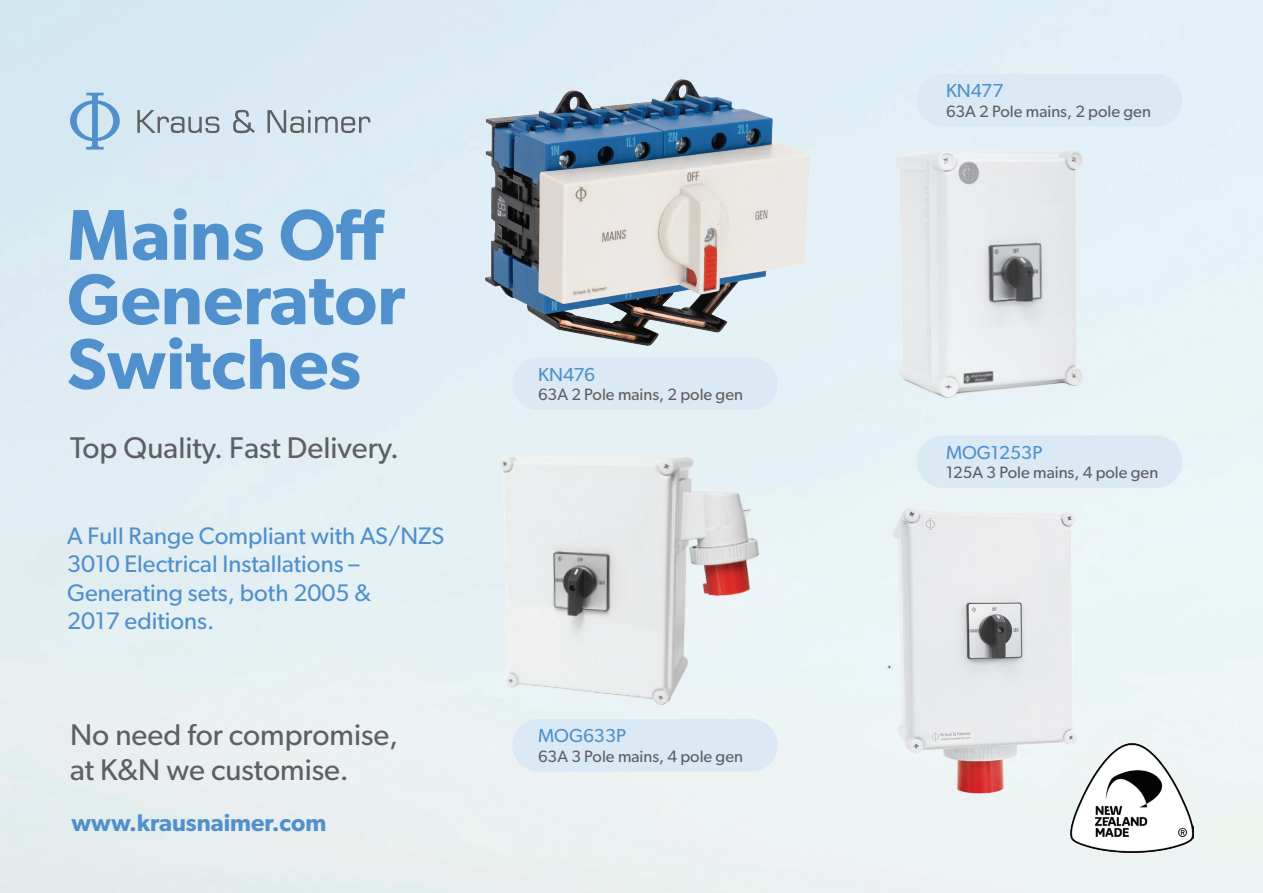
<style>
.page{position:relative;width:1263px;height:893px;background:#fff}
.page>*{position:absolute;margin:0;border:0;box-sizing:border-box;transform-origin:0 0}
.t1{font:600 72px/64.5px "Gibson";color:#5090cc}
.t2{font:30px/34.5px "Gibson";color:#5f5f62}
.t3{font:24px/28.5px "Gibson";color:#5090cc}
.t4{font:600 24px "Gibson";color:#5090cc}
.t5{font:18.9px "Gibson";color:#5090cc}
.t6{font:16.5px "Gibson";color:#5f5f62}
</style>
<div class="page">
<img style="left:0;top:0;width:1263px;height:893px">
<img style="left:442px;top:74px;width:424px;height:283px">
<svg style="left:137px;top:110px;width:82px;height:23px;background:#b6c3c9"></svg>
<svg style="left:233px;top:110px;width:22px;height:23px"></svg>
<svg style="left:267px;top:110px;width:103px;height:23px;background:#b8c3ca"></svg>
<svg style="left:70px;top:93px;width:50px;height:57px;background:#a8cae4"></svg>
<img style="left:1070px;top:743px;width:123px;height:109px">
<img style="left:479px;top:442px;width:295px;height:272px">
<img style="left:890px;top:142px;width:203px;height:263px">
<img style="left:883px;top:497px;width:202px;height:305px">
<div style="left:512px;top:357px;width:266px;height:53px;background:#dae9f3;border-radius:26px"></div>
<div style="left:512px;top:719px;width:266px;height:52px;background:#dae9f3;border-radius:26px"></div>
<div style="left:917px;top:74px;width:265px;height:52px;background:#dae9f3;border-radius:26px"></div>
<div style="left:917px;top:435px;width:265px;height:53px;background:#dae9f3;border-radius:26px"></div>
<h1 class="t1" style="left:67px;top:201px;width:340px">Mains Off<br>Generator<br>Switches</h1>
<p class="t2" style="left:70px;top:430px;width:330px">Top Quality. Fast Delivery.</p>
<p class="t3" style="left:67px;top:521px;width:379px">A Full Range Compliant with AS/NZS<br>3010 Electrical Installations –<br>Generating sets, both 2005 &amp;<br>2017 editions.</p>
<p class="t2" style="left:70px;top:717px;width:330px">No need for compromise, at K&amp;N we customise.</p>
<p class="t4" style="left:72px;top:808px;width:256px">www.krausnaimer.com</p>
<p class="t5" style="left:538px;top:363px;width:59px">KN476</p>
<p class="t6" style="left:538px;top:385px;width:206px">63A 2 Pole mains, 2 pole gen</p>
<p class="t5" style="left:538px;top:724px;width:89px">MOG633P</p>
<p class="t6" style="left:538px;top:746px;width:206px">63A 3 Pole mains, 4 pole gen</p>
<p class="t5" style="left:946px;top:79px;width:59px">KN477</p>
<p class="t6" style="left:946px;top:101px;width:206px">63A 2 Pole mains, 2 pole gen</p>
<p class="t5" style="left:946px;top:441px;width:98px">MOG1253P</p>
<p class="t6" style="left:946px;top:463px;width:214px">125A 3 Pole mains, 4 pole gen</p>
</div>
